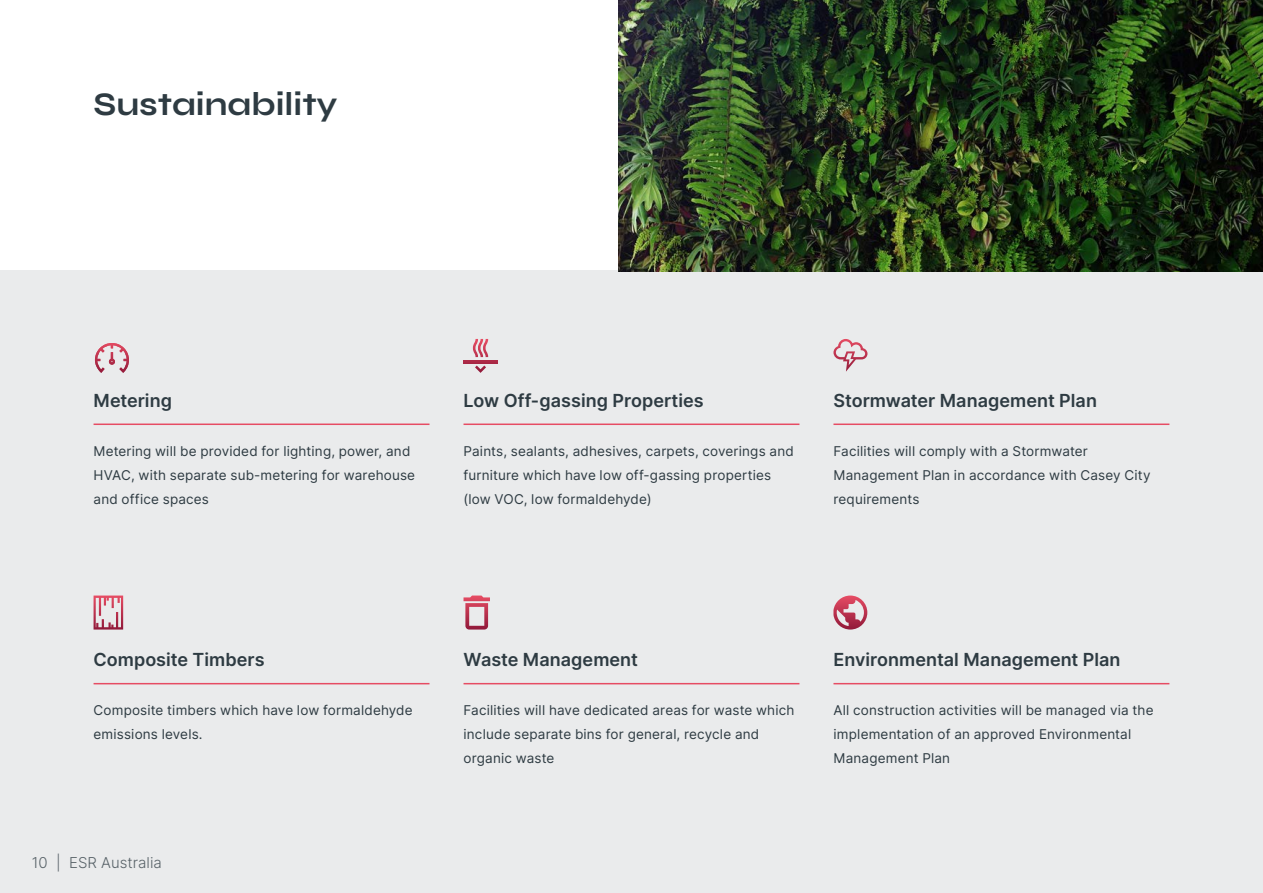
<style>
.page{position:relative;width:1263px;height:893px;background:#fff}
.page>*{position:absolute;margin:0;border:0;box-sizing:border-box;transform-origin:0 0}
.Headers{font:700 33px "Syne";color:#2e3b42}
.Subhead_-_L_with_underline{font:600 18px "Inter";color:#2e3b42}
.t1{font:300 15px "Inter";color:#586268}
.Body_copy_-_S{font:13.5px/24px "Inter";letter-spacing:.01em;color:#2e3b42}
</style>
<div class="page">
<div style="left:0;top:270px;width:1263px;height:623px;background:#eaebec"></div>
<svg style="left:94px;top:595px;width:29px;height:35px"></svg>
<svg style="left:463px;top:595px;width:27px;height:35px"></svg>
<svg style="left:833px;top:595px;width:34px;height:35px"></svg>
<hr style="left:94px;top:423px;width:335px;height:2px;background:#e64c63">
<hr style="left:463px;top:423px;width:336px;height:2px;background:#e64c63">
<hr style="left:94px;top:683px;width:335px;height:1px;background:#e64c63">
<hr style="left:833px;top:683px;width:336px;height:1px;background:#e64c63">
<hr style="left:833px;top:423px;width:336px;height:2px;background:#e64c63">
<hr style="left:463px;top:683px;width:336px;height:1px;background:#e64c63">
<img style="left:619px;top:0;width:644px;height:271px">
<svg style="left:95px;top:343px;width:34px;height:30px"></svg>
<svg style="left:475px;top:366px;width:11px;height:7px"></svg>
<hr style="left:463px;top:361px;width:34px;height:2px;background:#ab2946">
<svg style="left:473px;top:339px;width:15px;height:18px"></svg>
<svg style="left:833px;top:339px;width:34px;height:33px"></svg>
<p class="Headers" style="left:94px;top:83px;width:246px">Sustainability</p>
<p class="Subhead_-_L_with_underline" style="left:94px;top:387px;width:80px">Metering</p>
<p class="Body_copy_-_S" style="left:94px;top:439px;width:323px">Metering will be provided for lighting, power, and<br>HVAC, with separate sub-metering for warehouse and office spaces</p>
<p class="Subhead_-_L_with_underline" style="left:463px;top:387px;width:242px">Low Off-gassing Properties</p>
<p class="Body_copy_-_S" style="left:463px;top:439px;width:332px">Paints, sealants, adhesives, carpets, coverings and furniture which have low off-gassing properties (low VOC, low formaldehyde)</p>
<p class="Subhead_-_L_with_underline" style="left:833px;top:387px;width:265px">Stormwater Management Plan</p>
<p class="Body_copy_-_S" style="left:833px;top:439px;width:319px">Facilities will comply with a Stormwater<br>Management Plan in accordance with Casey City requirements</p>
<p class="Subhead_-_L_with_underline" style="left:94px;top:646px;width:173px">Composite Timbers</p>
<p class="Body_copy_-_S" style="left:94px;top:698px;width:321px">Composite timbers which have low formaldehyde emissions levels.</p>
<p class="t1" style="left:32px;top:852px;width:131px">10 | ESR Australia</p>
<p class="Subhead_-_L_with_underline" style="left:463px;top:646px;width:176px">Waste Management</p>
<p class="Body_copy_-_S" style="left:463px;top:698px;width:332px">Facilities will have dedicated areas for waste which include separate bins for general, recycle and organic waste</p>
<p class="Subhead_-_L_with_underline" style="left:833px;top:646px;width:289px">Environmental Management Plan</p>
<p class="Body_copy_-_S" style="left:833px;top:698px;width:322px">All construction activities will be managed via the implementation of an approved Environmental<br>Management Plan</p>
</div>
